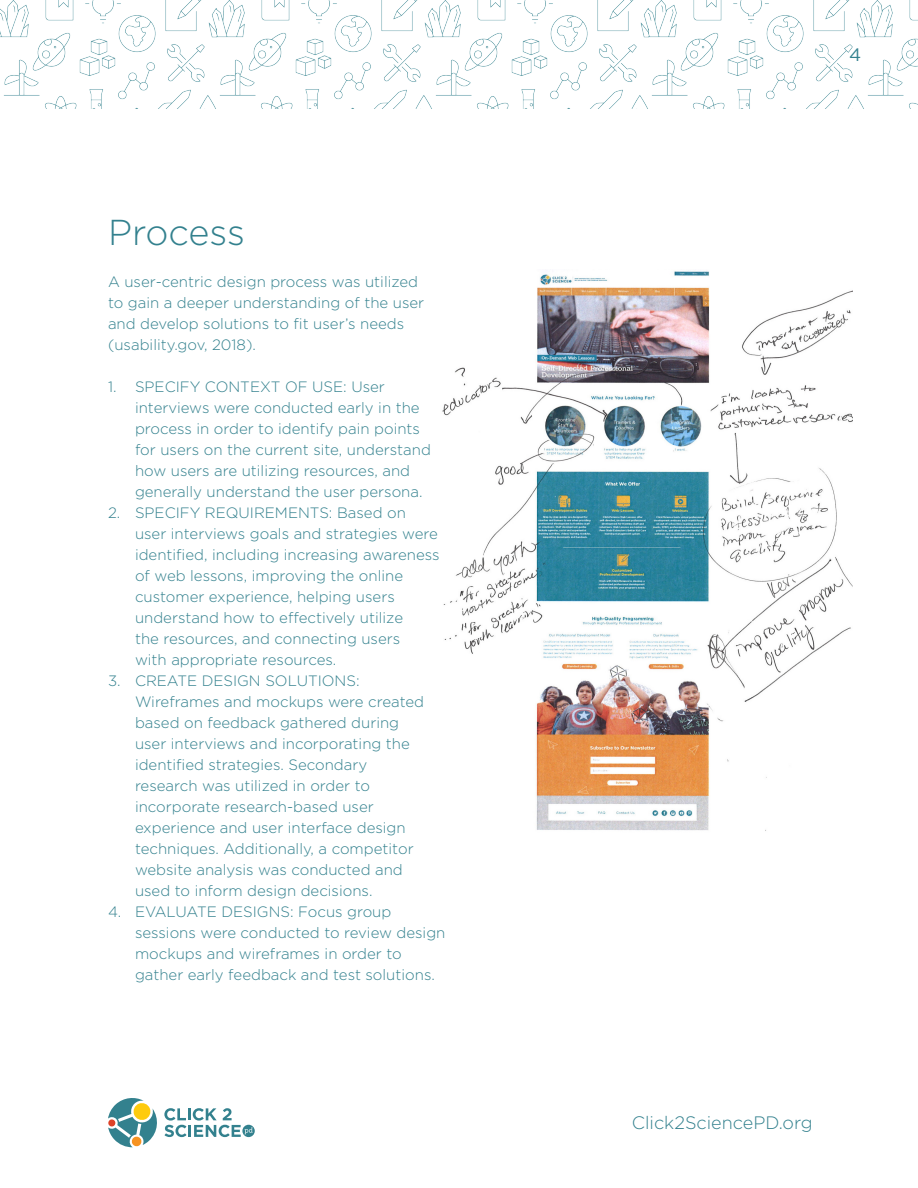
<style>
.page{position:relative;width:918px;height:1188px;background:#fff}
.page>*{position:absolute;margin:0;border:0;box-sizing:border-box;transform-origin:0 0}
.t1{font:300 36px "Gotham";letter-spacing:-.005em;color:#33818e}
.t2{font:300 18px "Gotham";color:#33818e}
.t3{font:18px "Gotham";color:#33818e}
.t4{font:300 15px/21px "Gotham";color:#33818e}
</style>
<div class="page">
<img style="left:0;top:0;width:918px;height:108px">
<svg style="left:108px;top:1098px;width:147px;height:49px"></svg>
<img style="left:442px;top:366px;width:411px;height:465px">
<img style="left:537px;top:270px;width:316px;height:96px">
<p class="t1" style="left:108px;top:209px;width:139px">Process</p>
<p class="t4" style="left:108px;top:271px;width:318px">A user-centric design process was utilized to gain a deeper understanding of the user and develop solutions to fit user’s needs (usability.gov, 2018).</p>
<p class="t4" style="left:135px;top:376px;width:297px;text-indent:-27px">1. SPECIFY CONTEXT OF USE: User interviews were conducted early in the process in order to identify pain points for users on the current site, understand how users are utilizing resources, and generally understand the user persona.</p>
<p class="t4" style="left:135px;top:502px;width:306px;text-indent:-27px">2. SPECIFY REQUIREMENTS: Based on user interviews goals and strategies were identified, including increasing awareness of web lessons, improving the online customer experience, helping users understand how to effectively utilize<br>the resources, and connecting users<br>with appropriate resources.</p>
<p class="t4" style="left:135px;top:670px;width:291px;text-indent:-27px">3. CREATE DESIGN SOLUTIONS:<br>Wireframes and mockups were created based on feedback gathered during user interviews and incorporating the identified strategies. Secondary research was utilized in order to incorporate research-based user experience and user interface design techniques. Additionally, a competitor website analysis was conducted and used to inform design decisions.</p>
<p class="t4" style="left:135px;top:901px;width:312px;text-indent:-27px">4. EVALUATE DESIGNS: Focus group sessions were conducted to review design mockups and wireframes in order to gather early feedback and test solutions.</p>
<p class="t3" style="left:849px;top:43px;width:14px">4</p>
<p class="t2" style="left:632px;top:1111px;width:182px">Click2SciencePD.org</p>
</div>
